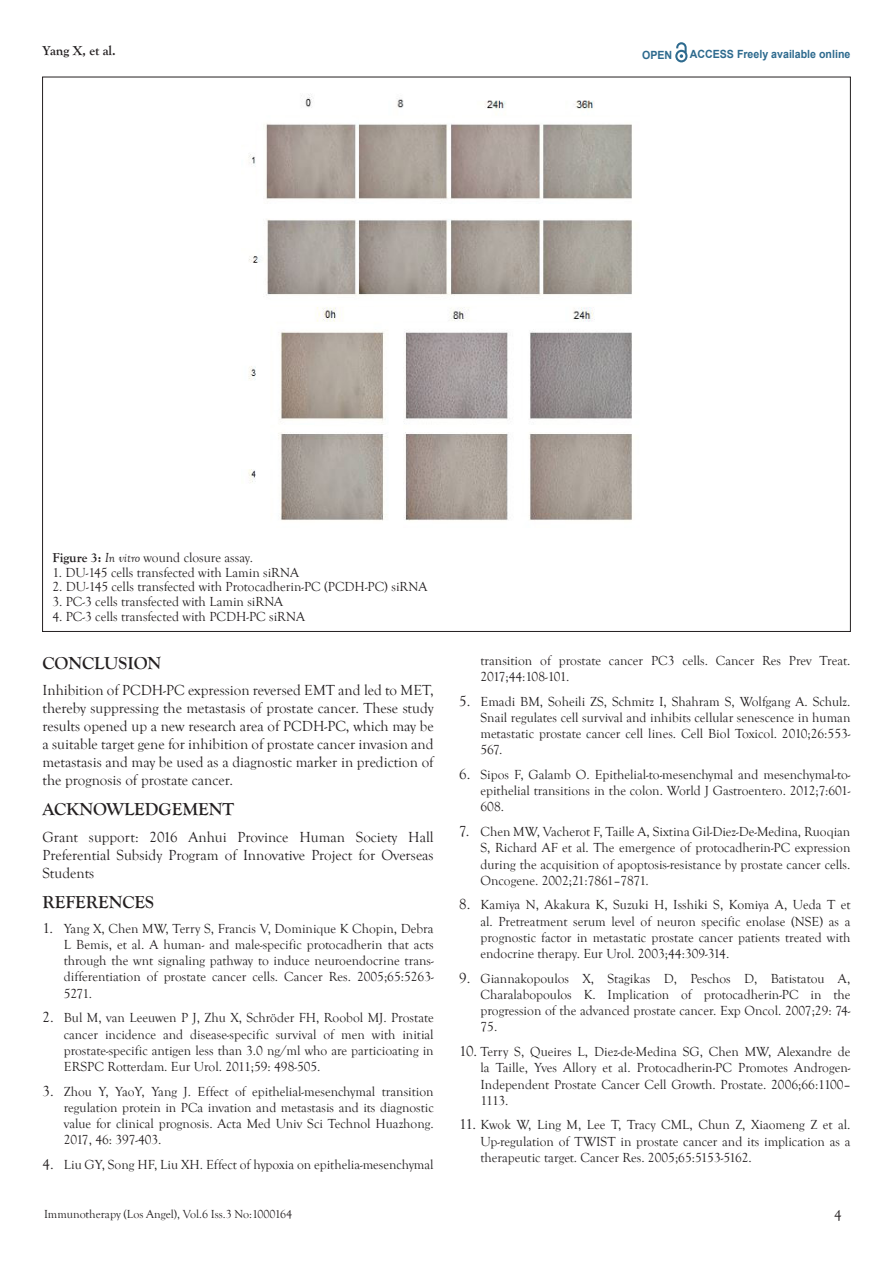
<style>
.page{position:relative;width:893px;height:1263px;background:#fff}
.page>*{position:absolute;margin:0;border:0;box-sizing:border-box;transform-origin:0 0}
.t1{font:700 18px "Goudy Old Style T";color:#231f20}
.t2{font:15px/18px "Goudy Old Style T";color:#231f20;text-align:justify}
.t3{font:13.5px/16.2px "Goudy Old Style T";color:#231f20;text-align:justify}
.t4{font:700 13.5px "Goudy Old Style T";color:#231f20}
.t5{font:12px "Goudy Old Style T";color:#231f20}
.t6{font:700 11.25px "Arial";color:#2d6a8e;scale:.94 1}
.s1{font-weight:700}
.s2{font-style:italic}
.s3{font-size:15px}
</style>
<div class="page">
<svg style="left:675px;top:43px;width:12px;height:19px"></svg>
<img style="left:248px;top:94px;width:384px;height:427px">
<p class="t4" style="left:43px;top:43px;width:75px">Yang X, et al.</p>
<p class="t6" style="left:642px;top:47px;width:34px">OPEN</p>
<p class="t6" style="left:690px;top:46px;width:172px">ACCESS Freely available online</p>
<p class="t3" style="left:52px;top:550px;width:202px"><span class="s1">Figure 3:</span> <span class="s2">In vitro</span> wound closure assay.</p>
<p class="t3" style="left:52px;top:564px;width:248px">1. DU-145 cells transfected with Lamin siRNA</p>
<p class="t3" style="left:52px;top:579px;width:376px">2. DU-145 cells transfected with Protocadherin-PC (PCDH-PC) siRNA</p>
<p class="t3" style="left:52px;top:594px;width:232px">3. PC-3 cells transfected with Lamin siRNA</p>
<p class="t3" style="left:52px;top:608px;width:254px">4. PC-3 cells transfected with PCDH-PC siRNA</p>
<p class="t1" style="left:43px;top:653px;width:120px">CONCLUSION</p>
<p class="t2" style="left:43px;top:682px;width:393px">Inhibition of PCDH-PC expression reversed EMT and led to MET, thereby suppressing the metastasis of prostate cancer. These study results opened up a new research area of PCDH-PC, which may be a suitable target gene for inhibition of prostate cancer invasion and metastasis and may be used as a diagnostic marker in prediction of the prognosis of prostate cancer.</p>
<p class="t1" style="left:43px;top:799px;width:193px">ACKNOWLEDGEMENT</p>
<p class="t2" style="left:43px;top:828px;width:393px">Grant support: 2016 Anhui Province Human Society Hall Preferential Subsidy Program of Innovative Project for Overseas Students</p>
<p class="t1" style="left:43px;top:892px;width:113px">REFERENCES</p>
<p class="t3" style="left:64px;top:920px;width:371px;text-indent:-21px"><span class="s3">1.</span> Yang X, Chen MW, Terry S, Francis V, Dominique K Chopin, Debra L Bemis, et al. A human- and male-specific protocadherin that acts through the wnt signaling pathway to induce neuroendocrine trans&shy;differentiation of prostate cancer cells. Cancer Res. 2005;65:5263- 5271.</p>
<p class="t3" style="left:64px;top:1010px;width:371px;text-indent:-21px"><span class="s3">2.</span> Bul M, van Leeuwen P J, Zhu X, Schröder FH, Roobol MJ. Prostate cancer incidence and disease-specific survival of men with initial prostate-specific antigen less than 3.0 ng/ml who are particioating in ERSPC Rotterdam. Eur Urol. 2011;59: 498-505.</p>
<p class="t3" style="left:64px;top:1083px;width:371px;text-indent:-21px"><span class="s3">3.</span> Zhou Y, YaoY, Yang J. Effect of epithelial-mesenchymal transition regulation protein in PCa invation and metastasis and its diagnostic value for clinical prognosis. Acta Med Univ Sci Technol Huazhong.<br>2017, 46: 397-403.</p>
<p class="t3" style="left:43px;top:1157px;width:393px"><span class="s3">4.</span> Liu GY, Song HF, Liu XH. Effect of hypoxia on epithelia-mesenchymal</p>
<p class="t5" style="left:44px;top:1207px;width:250px">Immunotherapy (Los Angel), Vol.6 Iss.3 No:1000164</p>
<p class="t3" style="left:480px;top:653px;width:371px">transition of prostate cancer PC3 cells. Cancer Res Prev Treat.<br>2017;44:108-101.</p>
<p class="t3" style="left:480px;top:693px;width:371px;text-indent:-21px"><span class="s3">5.</span> Emadi BM, Soheili ZS, Schmitz I, Shahram S, Wolfgang A. Schulz.<br>Snail regulates cell survival and inhibits cellular senescence in human metastatic prostate cancer cell lines. Cell Biol Toxicol. 2010;26:553- 567.</p>
<p class="t3" style="left:480px;top:767px;width:371px;text-indent:-21px"><span class="s3">6.</span> Sipos F, Galamb O. Epithelial-to-mesenchymal and mesenchymal-to&shy;epithelial transitions in the colon. World J Gastroentero. 2012;7:601- 608.</p>
<p class="t3" style="left:480px;top:824px;width:371px;text-indent:-21px"><span class="s3">7.</span> Chen MW, Vacherot F, Taille A, Sixtina Gil-Diez-De-Medina, Ruoqian S, Richard AF et al. The emergence of protocadherin-PC expression during the acquisition of apoptosis-resistance by prostate cancer cells.<br>Oncogene. 2002;21:7861–7871.</p>
<p class="t3" style="left:480px;top:897px;width:371px;text-indent:-21px"><span class="s3">8.</span> Kamiya N, Akakura K, Suzuki H, Isshiki S, Komiya A, Ueda T et al. Pretreatment serum level of neuron specific enolase (NSE) as a prognostic factor in metastatic prostate cancer patients treated with endocrine therapy. Eur Urol. 2003;44:309-314.</p>
<p class="t3" style="left:480px;top:970px;width:371px;text-indent:-21px"><span class="s3">9.</span> Giannakopoulos X, Stagikas D, Peschos D, Batistatou A, Charalabopoulos K. Implication of protocadherin-PC in the progression of the advanced prostate cancer. Exp Oncol. 2007;29: 74- 75.</p>
<p class="t3" style="left:480px;top:1044px;width:371px;text-indent:-21px"><span class="s3">10.</span> Terry S, Queires L, Diez-de-Medina SG, Chen MW, Alexandre de la Taille, Yves Allory et al. Protocadherin-PC Promotes Androgen-Independent Prostate Cancer Cell Growth. Prostate. 2006;66:1100– 1113.</p>
<p class="t3" style="left:480px;top:1117px;width:371px;text-indent:-21px"><span class="s3">11.</span> Kwok W, Ling M, Lee T, Tracy CML, Chun Z, Xiaomeng Z et al.<br>Up-regulation of TWIST in prostate cancer and its implication as a therapeutic target. Cancer Res. 2005;65:5153-5162.</p>
<p class="t2" style="left:834px;top:1207px;width:9px">4</p>
</div>
